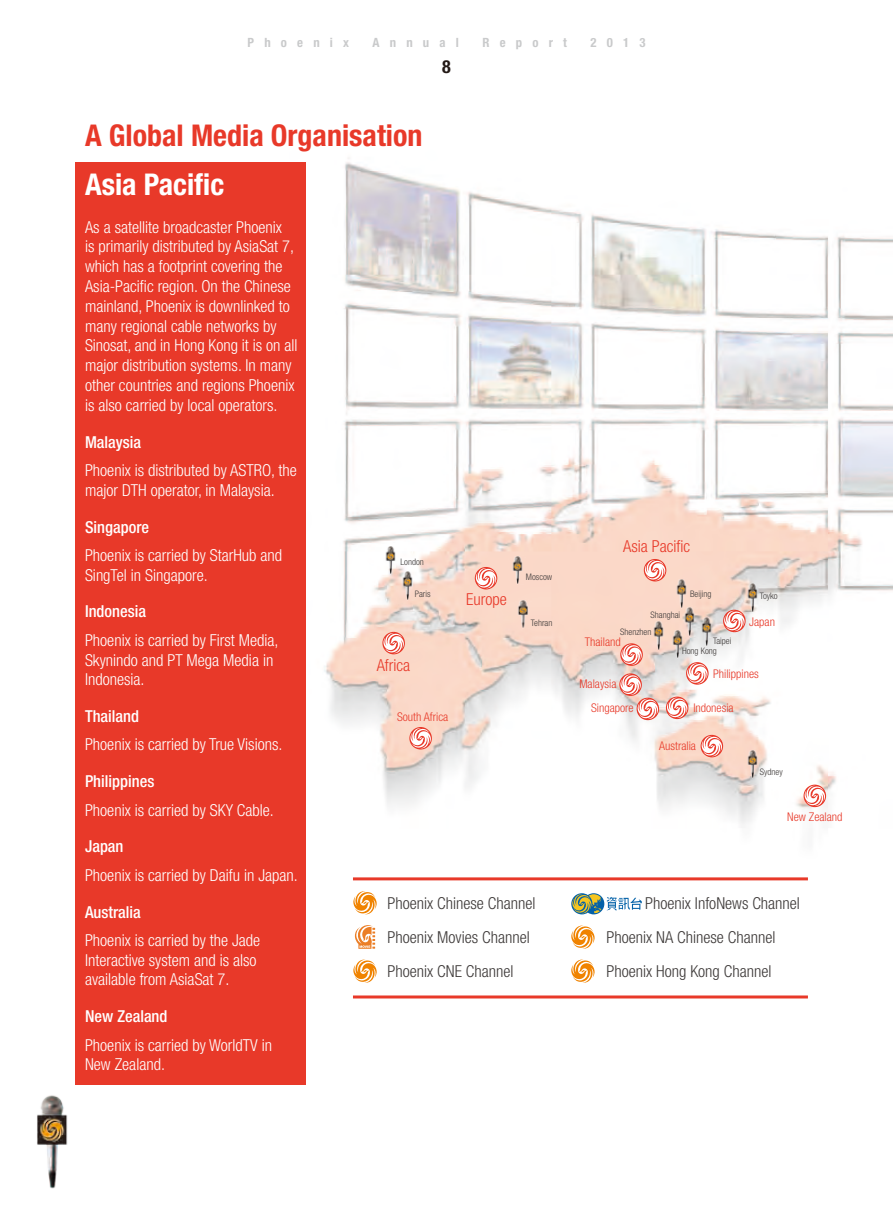
<style>
.page{position:relative;width:893px;height:1212px;background:#fff}
.page>*{position:absolute;margin:0;border:0;box-sizing:border-box;transform-origin:0 0}
.t1{font:700 condensed 30px "Helvetica Neue LT Std";color:#e83929}
.t2{font:700 condensed 30px "Helvetica Neue LT Std";color:#fff}
.t3{font:700 condensed 18px "Helvetica Neue LT Std";color:#231916}
.t4{font:300 condensed 16.5px/19.8px "Helvetica Neue LT Std";color:#fff}
.t5{font:300 condensed 16.5px "Helvetica Neue LT Std";color:#3f3b3a}
.t6{font:500 condensed 16.5px "Helvetica Neue LT Std";color:#fff}
.t7{font:300 condensed 16.5px "Helvetica Neue LT Std";color:#e83929}
.t8{font:700 condensed 12.75px "Helvetica Neue LT Std";letter-spacing:.8em;color:#c9cacb}
.t9{font:300 condensed 12px/24.3px "Helvetica Neue LT Std";color:#e83929}
.t10{font:300 condensed 9px/16.8px "Helvetica Neue LT Std";color:#3f3b3a}
</style>
<div class="page">
<img style="left:75px;top:158px;width:818px;height:927px">
<div style="left:75px;top:162px;width:231px;height:922px;background:#e83929"></div>
<svg style="left:620px;top:643px;width:23px;height:23px"></svg>
<svg style="left:621px;top:644px;width:21px;height:21px"></svg>
<svg style="left:619px;top:673px;width:23px;height:23px"></svg>
<svg style="left:637px;top:698px;width:22px;height:22px"></svg>
<svg style="left:620px;top:674px;width:38px;height:45px"></svg>
<svg style="left:666px;top:696px;width:22px;height:23px"></svg>
<svg style="left:667px;top:697px;width:21px;height:21px"></svg>
<svg style="left:686px;top:662px;width:23px;height:23px"></svg>
<svg style="left:687px;top:663px;width:21px;height:21px"></svg>
<svg style="left:803px;top:785px;width:23px;height:22px"></svg>
<svg style="left:804px;top:785px;width:21px;height:21px"></svg>
<svg style="left:723px;top:610px;width:23px;height:22px"></svg>
<svg style="left:724px;top:610px;width:21px;height:21px"></svg>
<svg style="left:644px;top:559px;width:22px;height:22px"></svg>
<svg style="left:645px;top:560px;width:20px;height:21px"></svg>
<svg style="left:475px;top:567px;width:22px;height:22px"></svg>
<svg style="left:476px;top:568px;width:20px;height:21px"></svg>
<svg style="left:382px;top:632px;width:23px;height:22px"></svg>
<svg style="left:383px;top:633px;width:21px;height:21px"></svg>
<svg style="left:409px;top:727px;width:23px;height:22px"></svg>
<svg style="left:410px;top:728px;width:21px;height:21px"></svg>
<svg style="left:701px;top:735px;width:22px;height:22px"></svg>
<svg style="left:701px;top:736px;width:21px;height:21px"></svg>
<img style="left:381px;top:544px;width:20px;height:31px">
<img style="left:398px;top:570px;width:20px;height:30px">
<img style="left:509px;top:554px;width:19px;height:31px">
<img style="left:514px;top:598px;width:19px;height:31px">
<img style="left:672px;top:578px;width:19px;height:30px">
<img style="left:680px;top:606px;width:19px;height:30px">
<img style="left:697px;top:616px;width:19px;height:30px">
<img style="left:743px;top:581px;width:19px;height:31px">
<img style="left:743px;top:748px;width:19px;height:31px">
<img style="left:650px;top:620px;width:19px;height:30px">
<img style="left:669px;top:628px;width:19px;height:30px">
<svg style="left:353px;top:891px;width:24px;height:24px"></svg>
<svg style="left:353px;top:959px;width:24px;height:24px"></svg>
<svg style="left:571px;top:959px;width:24px;height:24px"></svg>
<svg style="left:571px;top:925px;width:24px;height:24px"></svg>
<svg style="left:354px;top:925px;width:21px;height:24px"></svg>
<svg style="left:571px;top:893px;width:71px;height:21px"></svg>
<hr style="left:353px;top:877px;width:455px;height:3px;background:#e83929">
<hr style="left:353px;top:995px;width:455px;height:3px;background:#e83929">
<img style="left:37px;top:1095px;width:31px;height:94px">
<p class="t8" style="left:248px;top:34px;width:103px">Phoenix</p>
<p class="t8" style="left:373px;top:34px;width:88px">Annual</p>
<p class="t8" style="left:482px;top:34px;width:86px">Report</p>
<p class="t8" style="left:590px;top:34px;width:57px">2013</p>
<p class="t3" style="left:442px;top:56px;width:10px">8</p>
<h1 class="t1" style="left:85px;top:117px;width:339px">A Global Media Organisation</h1>
<h1 class="t2" style="left:85px;top:166px;width:141px">Asia Pacific</h1>
<p class="t4" style="left:85px;top:217px;width:214px">As a satellite broadcaster Phoenix<br>is primarily distributed by AsiaSat 7, which has a footprint covering the Asia-Pacific region. On the Chinese mainland, Phoenix is downlinked to many regional cable networks by Sinosat, and in Hong Kong it is on all major distribution systems. In many other countries and regions Phoenix is also carried by local operators.</p>
<p class="t6" style="left:85px;top:432px;width:58px">Malaysia</p>
<p class="t4" style="left:85px;top:460px;width:213px">Phoenix is distributed by ASTRO, the major DTH operator, in Malaysia.</p>
<p class="t6" style="left:85px;top:517px;width:66px">Singapore</p>
<p class="t4" style="left:85px;top:545px;width:199px">Phoenix is carried by StarHub and<br>SingTel in Singapore.</p>
<p class="t6" style="left:85px;top:602px;width:63px">Indonesia</p>
<p class="t4" style="left:85px;top:630px;width:195px">Phoenix is carried by First Media,<br>Skynindo and PT Mega Media in<br>Indonesia.</p>
<p class="t6" style="left:85px;top:706px;width:56px">Thailand</p>
<p class="t4" style="left:85px;top:735px;width:199px">Phoenix is carried by True Visions.</p>
<p class="t6" style="left:85px;top:771px;width:71px">Philippines</p>
<p class="t4" style="left:85px;top:800px;width:190px">Phoenix is carried by SKY Cable.</p>
<p class="t6" style="left:85px;top:837px;width:40px">Japan</p>
<p class="t4" style="left:85px;top:865px;width:214px">Phoenix is carried by Daifu in Japan.</p>
<p class="t6" style="left:85px;top:902px;width:57px">Australia</p>
<p class="t4" style="left:85px;top:930px;width:177px">Phoenix is carried by the Jade<br>Interactive system and is also available from AsiaSat 7.</p>
<p class="t6" style="left:85px;top:1006px;width:84px">New Zealand</p>
<p class="t4" style="left:85px;top:1035px;width:189px">Phoenix is carried by WorldTV in<br>New Zealand.</p>
<p class="t10" style="left:400px;top:553px;width:25px">London</p>
<p class="t10" style="left:415px;top:585px;width:17px">Paris</p>
<p class="t7" style="left:466px;top:589px;width:42px">Europe</p>
<p class="t7" style="left:377px;top:655px;width:35px">Africa</p>
<p class="t9" style="left:397px;top:705px;width:53px">South Africa</p>
<p class="t10" style="left:526px;top:568px;width:28px">Moscow</p>
<p class="t7" style="left:623px;top:536px;width:69px">Asia Pacific</p>
<p class="t10" style="left:690px;top:585px;width:23px">Beijing</p>
<p class="t10" style="left:531px;top:614px;width:23px">Tehran</p>
<p class="t10" style="left:620px;top:606px;width:61px;text-indent:30px">Shanghai<br>Shenzhen</p>
<p class="t9" style="left:585px;top:630px;width:37px">Thailand</p>
<p class="t10" style="left:713px;top:632px;width:20px">Taipei</p>
<p class="t10" style="left:682px;top:642px;width:36px">Hong Kong</p>
<p class="t10" style="left:760px;top:588px;width:19px">Toyko</p>
<p class="t9" style="left:749px;top:610px;width:27px">Japan</p>
<p class="t9" style="left:591px;top:671px;width:44px;text-indent:-12px">Malaysia<br>Singapore</p>
<p class="t9" style="left:713px;top:661px;width:47px">Philippines</p>
<p class="t9" style="left:693px;top:695px;width:42px">Indonesia</p>
<p class="t9" style="left:659px;top:733px;width:38px">Australia</p>
<p class="t10" style="left:760px;top:763px;width:24px">Sydney</p>
<p class="t9" style="left:787px;top:805px;width:57px">New Zealand</p>
<p class="t5" style="left:387px;top:894px;width:150px">Phoenix Chinese Channel</p>
<p class="t5" style="left:645px;top:894px;width:156px">Phoenix InfoNews Channel</p>
<p class="t5" style="left:387px;top:928px;width:144px">Phoenix Movies Channel</p>
<p class="t5" style="left:606px;top:928px;width:171px">Phoenix NA Chinese Channel</p>
<p class="t5" style="left:387px;top:961px;width:128px">Phoenix CNE Channel</p>
<p class="t5" style="left:606px;top:961px;width:167px">Phoenix Hong Kong Channel</p>
</div>
